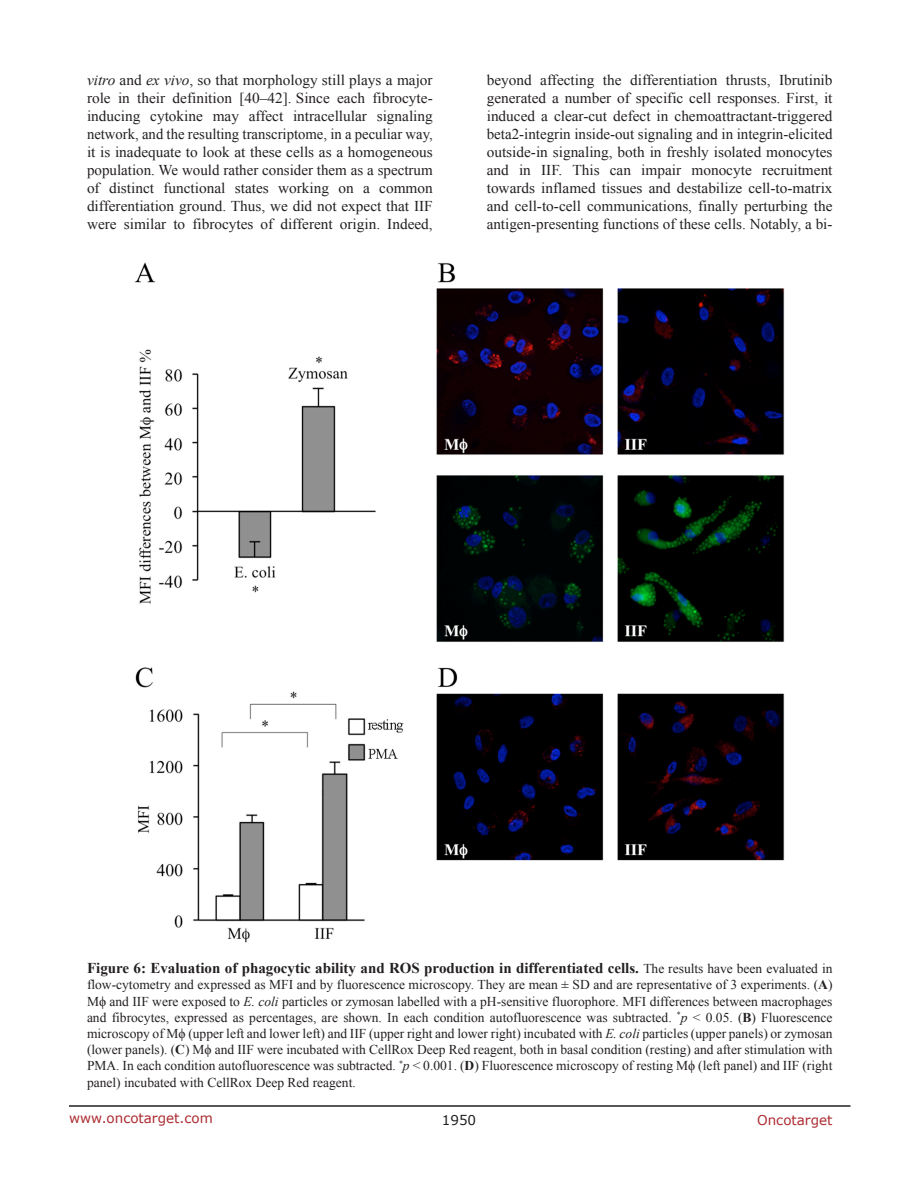
<style>
.page{position:relative;width:918px;height:1188px;background:#fff}
.page>*{position:absolute;margin:0;border:0;box-sizing:border-box;transform-origin:0 0}
.BodyText{font:15px/18px "Times New Roman";color:#231f20;text-align:justify}
.FigureText{font:700 15px "Times New Roman";color:#231f20}
.FigureText-2{font:13.5px/16.2px "Times New Roman";color:#231f20;text-align:justify}
.t1{font:13.5px "Verdana";color:#ac2b31}
.t2{font:13.5px "Verdana";color:#231f20}
.s1{font-style:italic}
.s2{font-weight:400;font-size:13.5px}
.s3{font-weight:700}
</style>
<div class="page">
<hr style="left:69px;top:1105px;width:781px;height:2px;background:#231f20">
<img style="left:134px;top:262px;width:651px;height:681px">
<p class="BodyText" style="left:87px;top:71px;width:347px"><span class="s1">vitro</span> and <span class="s1">ex vivo</span>, so that morphology still plays a major role in their definition [40–42]. Since each fibrocyte&shy;inducing cytokine may affect intracellular signaling network, and the resulting transcriptome, in a peculiar way, it is inadequate to look at these cells as a homogeneous population. We would rather consider them as a spectrum of distinct functional states working on a common differentiation ground. Thus, we did not expect that IIF were similar to fibrocytes of different origin. Indeed,</p>
<p class="BodyText" style="left:487px;top:71px;width:347px">beyond affecting the differentiation thrusts, Ibrutinib generated a number of specific cell responses. First, it induced a clear-cut defect in chemoattractant-triggered beta2-integrin inside-out signaling and in integrin-elicited outside-in signaling, both in freshly isolated monocytes and in IIF. This can impair monocyte recruitment towards inflamed tissues and destabilize cell-to-matrix and cell-to-cell communications, finally perturbing the antigen-presenting functions of these cells. Notably, a bi-</p>
<p class="FigureText" style="left:87px;top:958px;width:747px">Figure 6: Evaluation of phagocytic ability and ROS production in differentiated cells. <span class="s2">The results have been evaluated in</span></p>
<p class="FigureText-2" style="left:87px;top:977px;width:747px">flow-cytometry and expressed as MFI and by fluorescence microscopy. They are mean ± SD and are representative of 3 experiments. (<span class="s3">A</span>)<br>Mϕ and IIF were exposed to <span class="s1">E. coli</span> particles or zymosan labelled with a pH-sensitive fluorophore. MFI differences between macrophages and fibrocytes, expressed as percentages, are shown. In each condition autofluorescence was subtracted. <sup>*</sup><span class="s1">p</span> &lt; 0.05. (<span class="s3">B</span>) Fluorescence microscopy of Mϕ (upper left and lower left) and IIF (upper right and lower right) incubated with <span class="s1">E. coli</span> particles (upper panels) or zymosan (lower panels). (<span class="s3">C</span>) Mϕ and IIF were incubated with CellRox Deep Red reagent, both in basal condition (resting) and after stimulation with PMA. In each condition autofluorescence was subtracted. <sup>*</sup><span class="s1">p</span> &lt; 0.001. (<span class="s3">D</span>) Fluorescence microscopy of resting Mϕ (left panel) and IIF (right panel) incubated with CellRox Deep Red reagent.</p>
<p class="t1" style="left:69px;top:1109px;width:145px">www.oncotarget.com</p>
<p class="t2" style="left:442px;top:1111px;width:36px">1950</p>
<p class="t1" style="left:757px;top:1111px;width:77px">Oncotarget</p>
</div>
